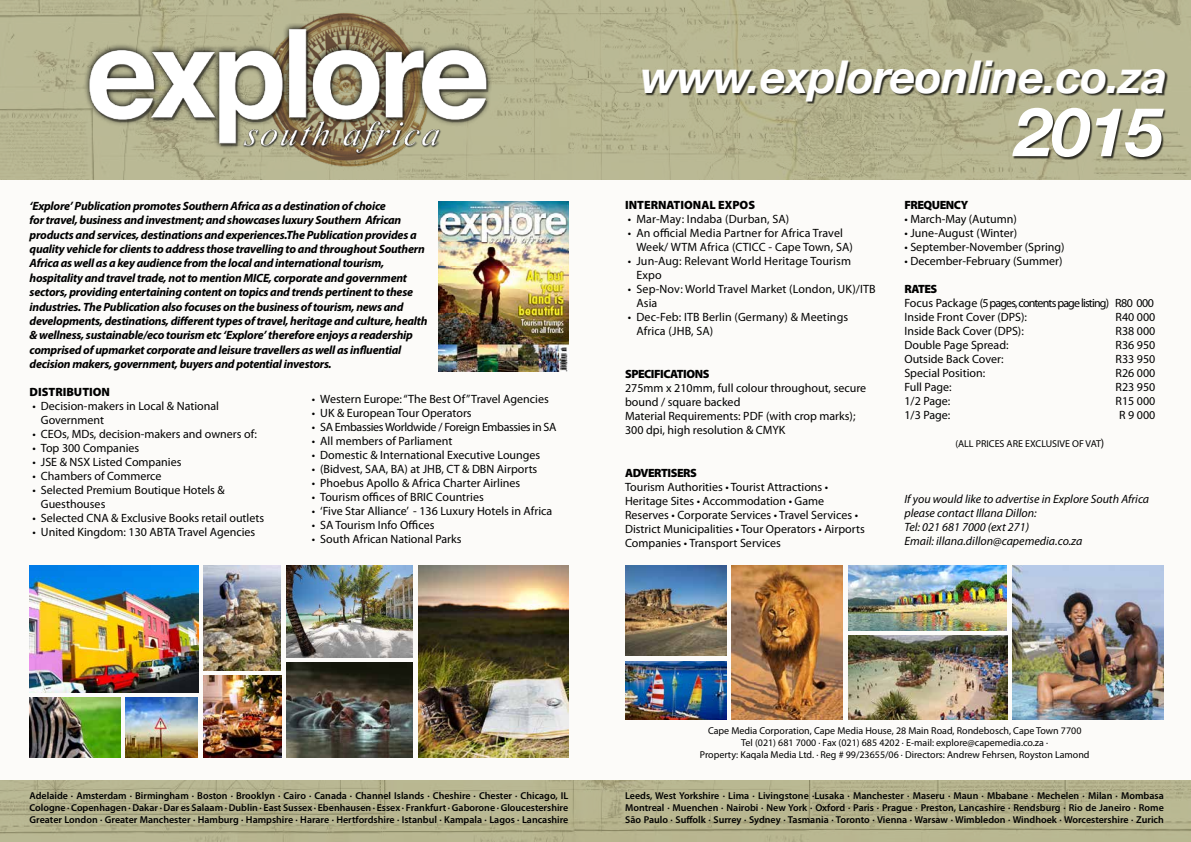
<style>
.page{position:relative;width:1191px;height:842px;background:#bcbc96}
.page>*{position:absolute;margin:0;border:0;box-sizing:border-box;transform-origin:0 0}
.t1{font:italic 700 67.8px "Helvetica Neue";color:#fff}
.t2{font:italic 700 45.2px "Helvetica Neue";letter-spacing:-.01em;color:#fff}
.t3{font:12px/14px "Myriad Pro";color:#000}
.t4{font:italic 700 12px/14.4px "Myriad Pro";letter-spacing:-.02em;color:#000}
.t5{font:italic 12px/14px "Myriad Pro";color:#000}
.t6{font:12px/14px "Myriad Pro";letter-spacing:-.03em;color:#000}
.t7{font:900 12px "Myriad Pro";letter-spacing:-.04em;color:#000}
.t8{font:900 12px "Myriad Pro";color:#000}
.t9{font:600 10px/12px "Myriad Pro";color:#000;text-align:justify}
.t10{font:10px/12px "Myriad Pro";color:#000;text-align:center}
.s1{font-size:12px}
</style>
<div class="page">
<div style="left:0;top:180px;width:1191px;height:600px;background:#fcfbf9"></div>
<img style="left:204px;top:565px;width:77px;height:106px">
<img style="left:30px;top:565px;width:169px;height:127px">
<img style="left:1012px;top:565px;width:151px;height:154px">
<img style="left:126px;top:697px;width:72px;height:61px">
<img style="left:418px;top:565px;width:150px;height:193px">
<img style="left:30px;top:697px;width:91px;height:61px">
<img style="left:438px;top:202px;width:130px;height:169px">
<img style="left:848px;top:565px;width:159px;height:66px">
<img style="left:625px;top:565px;width:101px;height:91px">
<img style="left:204px;top:676px;width:77px;height:82px">
<img style="left:625px;top:661px;width:101px;height:58px">
<img style="left:848px;top:636px;width:159px;height:83px">
<img style="left:287px;top:565px;width:126px;height:93px">
<img style="left:287px;top:662px;width:126px;height:96px">
<img style="left:731px;top:565px;width:111px;height:154px">
<div style="left:1013px;top:109px;width:153px;height:51px;background:#000;opacity:.75"></div>
<img style="left:267px;top:12px;width:164px;height:156px">
<img style="left:83px;top:23px;width:418px;height:134px">
<img style="left:242px;top:122px;width:203px;height:35px">
<div style="left:642px;top:61px;width:526px;height:43px;background:#000;opacity:.75"></div>
<h2 class="t2" style="left:641px;top:41px;width:528px">www.exploreonline.co.za</h2>
<p class="t4" style="left:30px;top:199px;width:399px">‘Explore’ Publication promotes Southern Africa as a destination of choice<br>for travel, business and investment; and showcases luxury Southern African products and services, destinations and experiences.The Publication provides a quality vehicle for clients to address those travelling to and throughout Southern Africa as well as a key audience from the local and international tourism, hospitality and travel trade, not to mention MICE, corporate and government sectors, providing entertaining content on topics and trends pertinent to these industries. The Publication also focuses on the business of tourism, news and developments, destinations, different types of travel, heritage and culture, health &amp; wellness, sustainable/eco tourism etc ‘Explore’ therefore enjoys a readership comprised of upmarket corporate and leisure travellers as well as influential decision makers, government, buyers and potential investors.</p>
<p class="t8" style="left:625px;top:198px;width:131px">INTERNATIONAL EXPOS</p>
<p class="t3" style="left:628px;top:212px;width:163px">• Mar-May: Indaba (Durban, SA)</p>
<p class="t3" style="left:636px;top:226px;width:218px;text-indent:-9px">• An official Media Partner for Africa Travel<br>Week/ WTM Africa (CTICC - Cape Town, SA)</p>
<p class="t3" style="left:636px;top:254px;width:216px;text-indent:-9px">• Jun-Aug: Relevant World Heritage Tourism<br>Expo</p>
<p class="t3" style="left:636px;top:282px;width:241px;text-indent:-9px">• Sep-Nov: World Travel Market (London, UK)/ITB<br>Asia</p>
<p class="t3" style="left:636px;top:310px;width:213px;text-indent:-9px">• Dec-Feb: ITB Berlin (Germany) &amp; Meetings<br>Africa (JHB, SA)</p>
<p class="t7" style="left:625px;top:367px;width:86px">SPECIFICATIONS</p>
<p class="t3" style="left:625px;top:381px;width:243px">275mm x 210mm, full colour throughout, secure bound / square backed<br>Material Requirements: PDF (with crop marks); 300 dpi, high resolution &amp; CMYK</p>
<p class="t7" style="left:625px;top:466px;width:73px">ADVERTISERS</p>
<p class="t3" style="left:625px;top:480px;width:241px">Tourism Authorities • Tourist Attractions • Heritage Sites • Accommodation • Game Reserves • Corporate Services • Travel Services • District Municipalities • Tour Operators • Airports Companies • Transport Services</p>
<p class="t8" style="left:30px;top:385px;width:82px">DISTRIBUTION</p>
<p class="t3" style="left:41px;top:399px;width:180px;text-indent:-9px">• Decision-makers in Local &amp; National<br>Government</p>
<p class="t3" style="left:32px;top:427px;width:226px">• CEOs, MDs, decision-makers and owners of:</p>
<p class="t3" style="left:32px;top:441px;width:108px">• Top 300 Companies</p>
<p class="t3" style="left:32px;top:455px;width:151px">• JSE &amp; NSX Listed Companies</p>
<p class="t3" style="left:32px;top:469px;width:131px">• Chambers of Commerce</p>
<p class="t3" style="left:41px;top:483px;width:185px;text-indent:-9px">• Selected Premium Boutique Hotels &amp;<br>Guesthouses</p>
<p class="t3" style="left:32px;top:511px;width:233px">• Selected CNA &amp; Exclusive Books retail outlets</p>
<p class="t3" style="left:32px;top:525px;width:224px">• United Kingdom: 130 ABTA Travel Agencies</p>
<p class="t3" style="left:312px;top:392px;width:239px">• Western Europe: “The Best Of” Travel Agencies</p>
<p class="t3" style="left:312px;top:406px;width:161px">• UK &amp; European Tour Operators</p>
<p class="t6" style="left:312px;top:420px;width:246px">• SA Embassies Worldwide / Foreign Embassies in SA</p>
<p class="t3" style="left:312px;top:434px;width:142px">• All members of Parliament</p>
<p class="t3" style="left:312px;top:448px;width:230px">• Domestic &amp; International Executive Lounges</p>
<p class="t3" style="left:312px;top:462px;width:227px">• (Bidvest, SAA, BA) at JHB, CT &amp; DBN Airports</p>
<p class="t3" style="left:312px;top:476px;width:210px">• Phoebus Apollo &amp; Africa Charter Airlines</p>
<p class="t3" style="left:312px;top:490px;width:174px">• Tourism offices of BRIC Countries</p>
<p class="t3" style="left:312px;top:504px;width:242px">• ‘Five Star Alliance’ - 136 Luxury Hotels in Africa</p>
<p class="t3" style="left:312px;top:518px;width:124px">• SA Tourism Info Offices</p>
<p class="t3" style="left:312px;top:532px;width:151px">• South African National Parks</p>
<h1 class="t1" style="left:1015px;top:77px;width:150px">2015</h1>
<p class="t7" style="left:904px;top:198px;width:65px">FREQUENCY</p>
<p class="t3" style="left:904px;top:212px;width:114px">• March-May (Autumn)</p>
<p class="t3" style="left:904px;top:226px;width:114px">• June-August (Winter)</p>
<p class="t3" style="left:904px;top:240px;width:162px">• September-November (Spring)</p>
<p class="t3" style="left:904px;top:254px;width:160px">• December-February (Summer)</p>
<p class="t7" style="left:904px;top:282px;width:34px">RATES</p>
<p class="t6" style="left:904px;top:296px;width:251px">Focus Package (5 pages, contents page listing) R80 000<br>Inside Front Cover (DPS):</p>
<p class="t3" style="left:1115px;top:310px;width:41px">R40 000</p>
<p class="t3" style="left:904px;top:324px;width:121px">Inside Back Cover (DPS):</p>
<p class="t3" style="left:1115px;top:324px;width:41px">R38 000</p>
<p class="t3" style="left:904px;top:338px;width:106px">Double Page Spread:</p>
<p class="t3" style="left:1115px;top:338px;width:41px">R36 950</p>
<p class="t3" style="left:904px;top:352px;width:101px">Outside Back Cover:</p>
<p class="t3" style="left:1115px;top:352px;width:41px">R33 950</p>
<p class="t3" style="left:904px;top:366px;width:82px">Special Position:</p>
<p class="t3" style="left:1115px;top:366px;width:41px">R26 000</p>
<p class="t3" style="left:904px;top:380px;width:49px">Full Page:</p>
<p class="t3" style="left:1115px;top:380px;width:41px">R23 950</p>
<p class="t3" style="left:904px;top:394px;width:48px">1/2 Page:</p>
<p class="t3" style="left:1115px;top:394px;width:41px">R15 000</p>
<p class="t3" style="left:904px;top:408px;width:48px">1/3 Page:</p>
<p class="t3" style="left:1119px;top:408px;width:38px">R 9 000</p>
<p class="t10" style="left:955px;top:438px;width:150px">(ALL PRICES ARE EXCLUSIVE OF VAT<span class="s1">)</span></p>
<p class="t5" style="left:904px;top:493px;width:246px">If you would like to advertise in Explore South Africa please contact Illana Dillon:<br>Tel: 021 681 7000 (ext 271)<br>Email: illana.dillon@capemedia.co.za</p>
<p class="t9" style="left:30px;top:790px;width:540px">Adelaide · Amsterdam · Birmingham · Boston · Brooklyn · Cairo · Canada · Channel Islands · Cheshire · Chester · Chicago, IL Cologne · Copenhagen · Dakar · Dar es Salaam · Dublin · East Sussex · Ebenhausen · Essex · Frankfurt · Gaborone · Gloucestershire Greater London · Greater Manchester · Hamburg · Hampshire · Harare · Hertfordshire · Istanbul · Kampala · Lagos · Lancashire</p>
<p class="t10" style="left:700px;top:725px;width:391px">Cape Media Corporation, Cape Media House, 28 Main Road, Rondebosch, Cape Town 7700<br>Tel (021) 681 7000 ∙ Fax (021) 685 4202 ∙ E-mail: explore@capemedia.co.za ∙<br>Property: Kaqala Media Ltd. ∙ Reg # 99/23655/06 ∙ Directors: Andrew Fehrsen, Royston Lamond</p>
<p class="t9" style="left:625px;top:790px;width:540px">Leeds, West Yorkshire · Lima · Livingstone ·Lusaka · Manchester · Maseru · Maun · Mbabane · Mechelen · Milan · Mombasa Montreal · Muenchen · Nairobi · New York · Oxford · Paris · Prague · Preston, Lancashire · Rendsburg · Rio de Janeiro · Rome São Paulo · Suffolk · Surrey · Sydney · Tasmania · Toronto · Vienna · Warsaw · Wimbledon · Windhoek · Worcestershire · Zurich</p>
</div>
